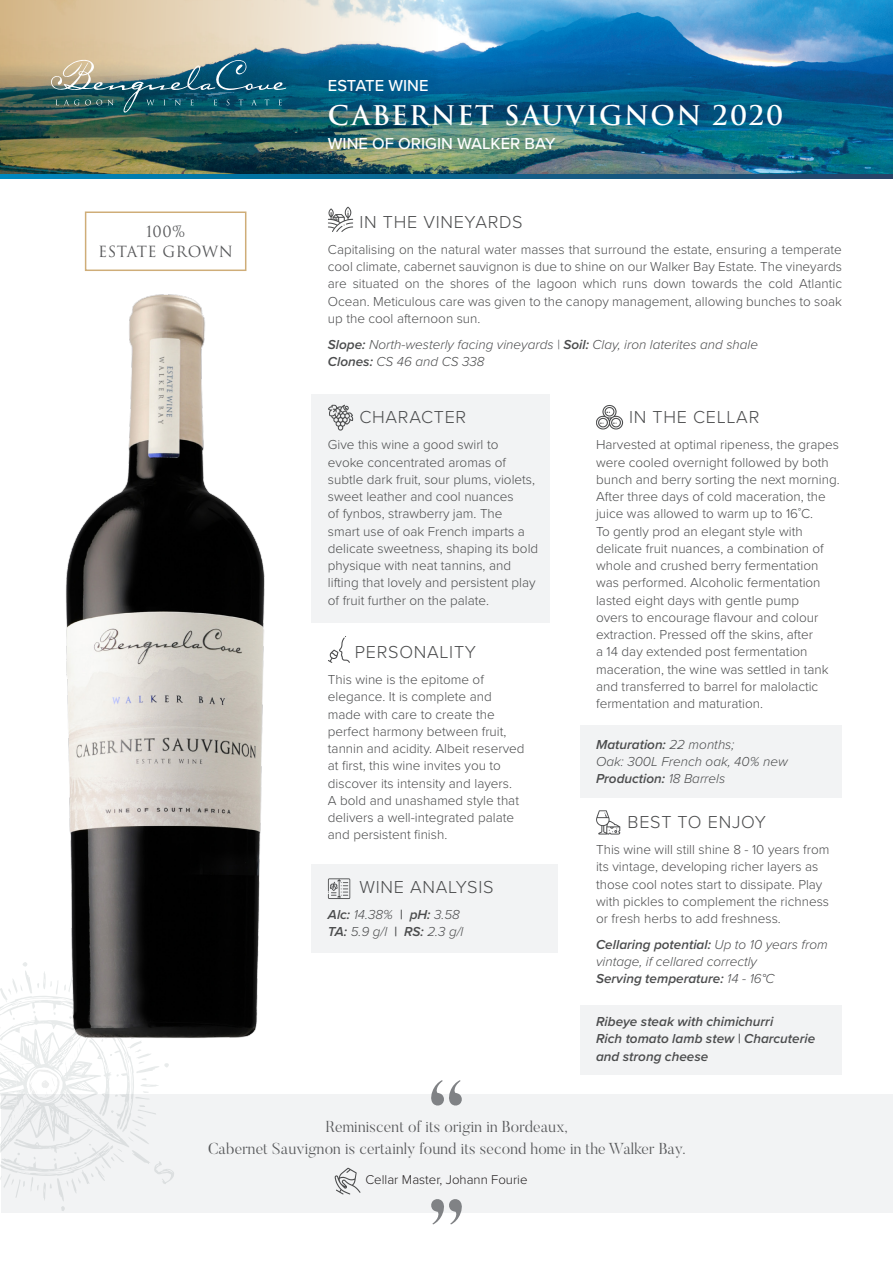
<style>
.page{position:relative;width:893px;height:1263px;background:#fff}
.page>*{position:absolute;margin:0;border:0;box-sizing:border-box;transform-origin:0 0}
.Justified_Bold_Itali{font:600 26.4px "Trajan Pro 3";letter-spacing:.055em;color:#fff}
.Header_BC_FS_TK21{font:300 18px "Proxima Nova";letter-spacing:.04em;color:#4b4c4d}
.Justified_Bold_Itali-2{font:500 16.5px "Proxima Nova";color:#fff}
.t1{font:300 15.75px "Butler";letter-spacing:.01em;color:#57585a}
.t2{font:15px "Trajan Pro 3";letter-spacing:.03em;color:#57585a}
.Left_Body_BC_FS_TK21{font:300 13.5px/17.2px "Proxima Nova";color:#4b4c4d}
.Justified_Body_BC_FS{font:300 13.5px/17.2px "Proxima Nova";color:#4b4c4d;text-align:justify}
.Left_Bold_Italic_Bod{font:italic 300 13.5px/17.2px "Proxima Nova";color:#4b4c4d}
.Left_Bold_Italic_Bod-2{font:italic 600 13.5px/17.2px "Proxima Nova";color:#4b4c4d}
.Left_Body_BC_FS_TK21-2{font:italic 600 13.5px "Proxima Nova";color:#4b4c4d}
.t3{font:300 13.2px "Proxima Nova";color:#231f20}
.s1{font-weight:600}
.s2{font-weight:300}
</style>
<div class="page">
<svg style="left:0;top:962px;width:158px;height:218px"></svg>
<img style="left:0;top:1025px;width:44px;height:33px">
<div style="left:1px;top:1094px;width:891px;height:119px;background:#f2f3f4"></div>
<div style="left:85px;top:211px;width:161px;height:60px;border:2px solid #cfad78"></div>
<svg style="left:431px;top:1199px;width:31px;height:25px"></svg>
<svg style="left:431px;top:1080px;width:31px;height:26px"></svg>
<img style="left:438px;top:0;width:455px;height:174px">
<img style="left:0;top:0;width:438px;height:174px">
<img style="left:49px;top:59px;width:237px;height:54px">
<svg style="left:0;top:174px;width:893px;height:5px;background:#0e6490"></svg>
<img style="left:44px;top:259px;width:221px;height:813px">
<div style="left:311px;top:394px;width:239px;height:228px;background:#f2f3f4"></div>
<div style="left:311px;top:864px;width:247px;height:88px;background:#f2f3f4"></div>
<div style="left:581px;top:1006px;width:261px;height:69px;background:#f2f3f4"></div>
<div style="left:581px;top:725px;width:261px;height:72px;background:#f2f3f4"></div>
<svg style="left:328px;top:207px;width:25px;height:25px"></svg>
<svg style="left:596px;top:810px;width:24px;height:24px"></svg>
<svg style="left:596px;top:405px;width:27px;height:24px"></svg>
<svg style="left:328px;top:405px;width:25px;height:26px"></svg>
<svg style="left:328px;top:636px;width:22px;height:27px"></svg>
<svg style="left:328px;top:878px;width:22px;height:21px"></svg>
<svg style="left:335px;top:1168px;width:26px;height:26px"></svg>
<p class="t2" style="left:146px;top:221px;width:41px">100%</p>
<p class="t2" style="left:98px;top:241px;width:136px">ESTATE GROWN</p>
<p class="Justified_Bold_Itali-2" style="left:328px;top:73px;width:102px">ESTATE WINE</p>
<p class="Justified_Bold_Itali" style="left:328px;top:96px;width:457px">CABERNET SAUVIGNON 2020</p>
<p class="Justified_Bold_Itali-2" style="left:328px;top:132px;width:229px">WINE OF ORIGIN WALKER BAY</p>
<p class="Header_BC_FS_TK21" style="left:359px;top:209px;width:165px">IN THE VINEYARDS</p>
<p class="Justified_Body_BC_FS" style="left:328px;top:240px;width:516px">Capitalising on the natural water masses that surround the estate, ensuring a temperate cool climate, cabernet sauvignon is due to shine on our Walker Bay Estate. The vineyards are situated on the shores of the lagoon which runs down towards the cold Atlantic Ocean. Meticulous care was given to the canopy management, allowing bunches to soak up the cool afternoon sun.</p>
<p class="Left_Bold_Italic_Bod" style="left:328px;top:335px;width:432px"><span class="s1">Slope:</span> North-westerly facing vineyards | <span class="s1">Soil:</span> Clay, iron laterites and shale<br><span class="s1">Clones:</span> CS 46 and CS 338</p>
<p class="Header_BC_FS_TK21" style="left:359px;top:404px;width:108px">CHARACTER</p>
<p class="Left_Body_BC_FS_TK21" style="left:328px;top:435px;width:212px">Give this wine a good swirl to<br>evoke concentrated aromas of subtle dark fruit, sour plums, violets, sweet leather and cool nuances<br>of fynbos, strawberry jam. The<br>smart use of oak French imparts a delicate sweetness, shaping its bold physique with neat tannins, and lifting that lovely and persistent play of fruit further on the palate.</p>
<p class="Header_BC_FS_TK21" style="left:355px;top:639px;width:123px">PERSONALITY</p>
<p class="Left_Body_BC_FS_TK21" style="left:328px;top:670px;width:198px">This wine is the epitome of elegance. It is complete and made with care to create the perfect harmony between fruit, tannin and acidity. Albeit reserved at first, this wine invites you to discover its intensity and layers.<br>A bold and unashamed style that delivers a well-integrated palate and persistent finish.</p>
<p class="Header_BC_FS_TK21" style="left:359px;top:874px;width:136px">WINE ANALYSIS</p>
<p class="Left_Bold_Italic_Bod" style="left:328px;top:905px;width:134px"><span class="s1">Alc:</span> 14.38% <span class="s1">| pH:</span> 3.58</p>
<p class="Left_Bold_Italic_Bod" style="left:328px;top:922px;width:137px"><span class="s1">TA:</span> 5.9 g/l <span class="s1">| RS:</span> 2.3 g/l</p>
<p class="Header_BC_FS_TK21" style="left:629px;top:404px;width:132px">IN THE CELLAR</p>
<p class="Left_Body_BC_FS_TK21" style="left:596px;top:435px;width:245px">Harvested at optimal ripeness, the grapes were cooled overnight followed by both bunch and berry sorting the next morning.<br>After three days of cold maceration, the juice was allowed to warm up to 16˚C.<br>To gently prod an elegant style with delicate fruit nuances, a combination of whole and crushed berry fermentation was performed. Alcoholic fermentation lasted eight days with gentle pump<br>overs to encourage flavour and colour extraction. Pressed off the skins, after<br>a 14 day extended post fermentation maceration, the wine was settled in tank and transferred to barrel for malolactic fermentation and maturation.</p>
<p class="Left_Bold_Italic_Bod" style="left:596px;top:735px;width:193px"><span class="s1">Maturation:</span> 22 months;<br>Oak: 300L French oak, 40% new<br><span class="s1">Production:</span> 18 Barrels</p>
<p class="Header_BC_FS_TK21" style="left:628px;top:809px;width:140px">BEST TO ENJOY</p>
<p class="Left_Body_BC_FS_TK21" style="left:596px;top:840px;width:235px">This wine will still shine 8 - 10 years from its vintage, developing richer layers as those cool notes start to dissipate. Play with pickles to complement the richness or fresh herbs to add freshness.</p>
<p class="Left_Bold_Italic_Bod" style="left:596px;top:935px;width:233px"><span class="s1">Cellaring potential:</span> Up to 10 years from vintage, if cellared correctly</p>
<p class="Left_Body_BC_FS_TK21-2" style="left:596px;top:969px;width:180px">Serving temperature: <span class="s2">14 - 16°C</span></p>
<p class="Left_Bold_Italic_Bod-2" style="left:596px;top:1013px;width:221px">Ribeye steak with chimichurri<br>Rich tomato lamb stew | Charcuterie and strong cheese</p>
<p class="t1" style="left:326px;top:1116px;width:243px">Reminiscent of its origin in Bordeaux,</p>
<p class="t1" style="left:208px;top:1139px;width:479px">Cabernet Sauvignon is certainly found its second home in the Walker Bay.</p>
<p class="t3" style="left:365px;top:1170px;width:164px">Cellar Master, Johann Fourie</p>
</div>
